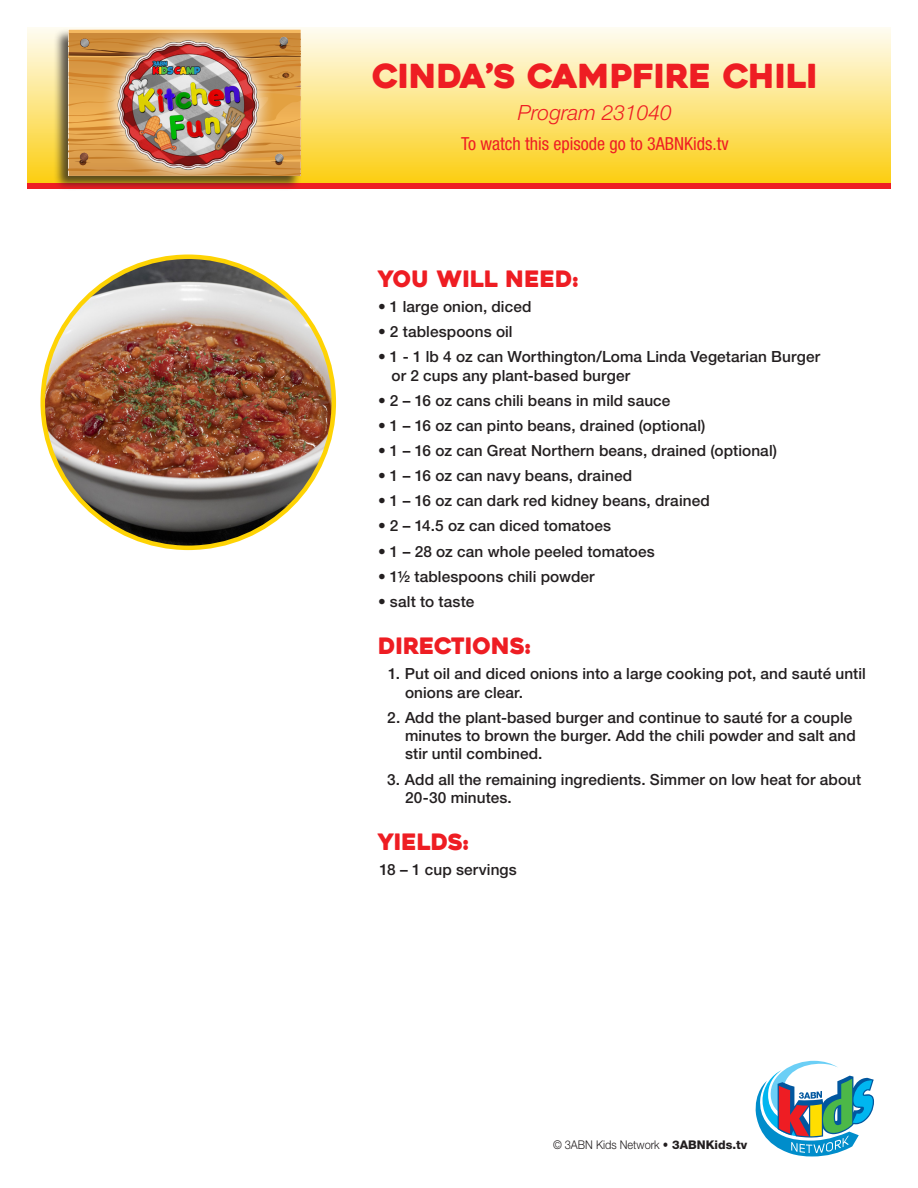
<style>
.page{position:relative;width:918px;height:1188px;background:#fff}
.page>*{position:absolute;margin:0;border:0;box-sizing:border-box;transform-origin:0 0}
.t1{font:33px "Heavitas";color:#ee1d23}
.t2{font:22.5px "Heavitas";color:#ee1d23}
.t3{font:italic 300 21px "Helvetica Neue LT Pro";color:#ee1d23}
.t4{font:condensed 18px "Helvetica Neue LT Pro";color:#ee1d23}
.text{font:500 15.3px/18.3px "Helvetica Neue LT Pro";letter-spacing:.005em;color:#231f20}
.t5{font:300 12px "Helvetica Neue LT Pro";color:#231f20;scale:.92 1}
.s1{font-weight:800}
</style>
<div class="page">
<svg style="left:27px;top:27px;width:864px;height:156px;background:#fde584"></svg>
<svg style="left:755px;top:1061px;width:119px;height:96px"></svg>
<div style="left:27px;top:183px;width:864px;height:6px;background:#ee1d23"></div>
<img style="left:45px;top:257px;width:289px;height:289px">
<div style="left:54px;top:28px;width:248px;height:163px;background:#231f20;opacity:.75"></div>
<svg style="left:69px;top:30px;width:232px;height:146px;background:#d79846"></svg>
<div style="left:100px;top:30px;width:176px;height:146px;background:#fff;opacity:.75"></div>
<img style="left:118px;top:39px;width:155px;height:133px">
<p class="t1" style="left:372px;top:56px;width:447px">CINDA’S CAMPFIRE CHILI</p>
<p class="t3" style="left:518px;top:100px;width:156px">Program 231040</p>
<p class="t4" style="left:461px;top:133px;width:269px">To watch this episode go to 3ABNKids.tv</p>
<p class="t2" style="left:378px;top:265px;width:202px">YOU WILL NEED:</p>
<p class="text" style="left:378px;top:297px;width:155px">• 1 large onion, diced</p>
<p class="text" style="left:378px;top:322px;width:136px">• 2 tablespoons oil</p>
<p class="text" style="left:392px;top:347px;width:430px;text-indent:-14px">• 1 - 1 lb 4 oz can Worthington/Loma Linda Vegetarian Burger or 2 cups any plant-based burger</p>
<p class="text" style="left:378px;top:391px;width:294px">• 2 – 16 oz cans chili beans in mild sauce</p>
<p class="text" style="left:378px;top:416px;width:329px">• 1 – 16 oz can pinto beans, drained (optional)</p>
<p class="text" style="left:378px;top:441px;width:401px">• 1 – 16 oz can Great Northern beans, drained (optional)</p>
<p class="text" style="left:378px;top:466px;width:256px">• 1 – 16 oz can navy beans, drained</p>
<p class="text" style="left:378px;top:491px;width:333px">• 1 – 16 oz can dark red kidney beans, drained</p>
<p class="text" style="left:378px;top:517px;width:235px">• 2 – 14.5 oz can diced tomatoes</p>
<p class="text" style="left:378px;top:542px;width:278px">• 1 – 28 oz can whole peeled tomatoes</p>
<p class="text" style="left:378px;top:567px;width:218px">• 1½ tablespoons chili powder</p>
<p class="text" style="left:378px;top:592px;width:98px">• salt to taste</p>
<p class="t2" style="left:378px;top:632px;width:154px">DIRECTIONS:</p>
<p class="text" style="left:405px;top:664px;width:462px;text-indent:-17px">1. Put oil and diced onions into a large cooking pot, and sauté until onions are clear.</p>
<p class="text" style="left:405px;top:708px;width:452px;text-indent:-18px">2. Add the plant-based burger and continue to sauté for a couple minutes to brown the burger. Add the chili powder and salt and stir until combined.</p>
<p class="text" style="left:405px;top:770px;width:458px;text-indent:-18px">3. Add all the remaining ingredients. Simmer on low heat for about<br>20-30 minutes.</p>
<p class="t2" style="left:378px;top:828px;width:92px">YIELDS:</p>
<p class="text" style="left:380px;top:860px;width:139px">18 – 1 cup servings</p>
<p class="t5" style="left:553px;top:1137px;width:213px">© 3ABN Kids Network • <span class="s1">3ABNKids.tv</span></p>
</div>
